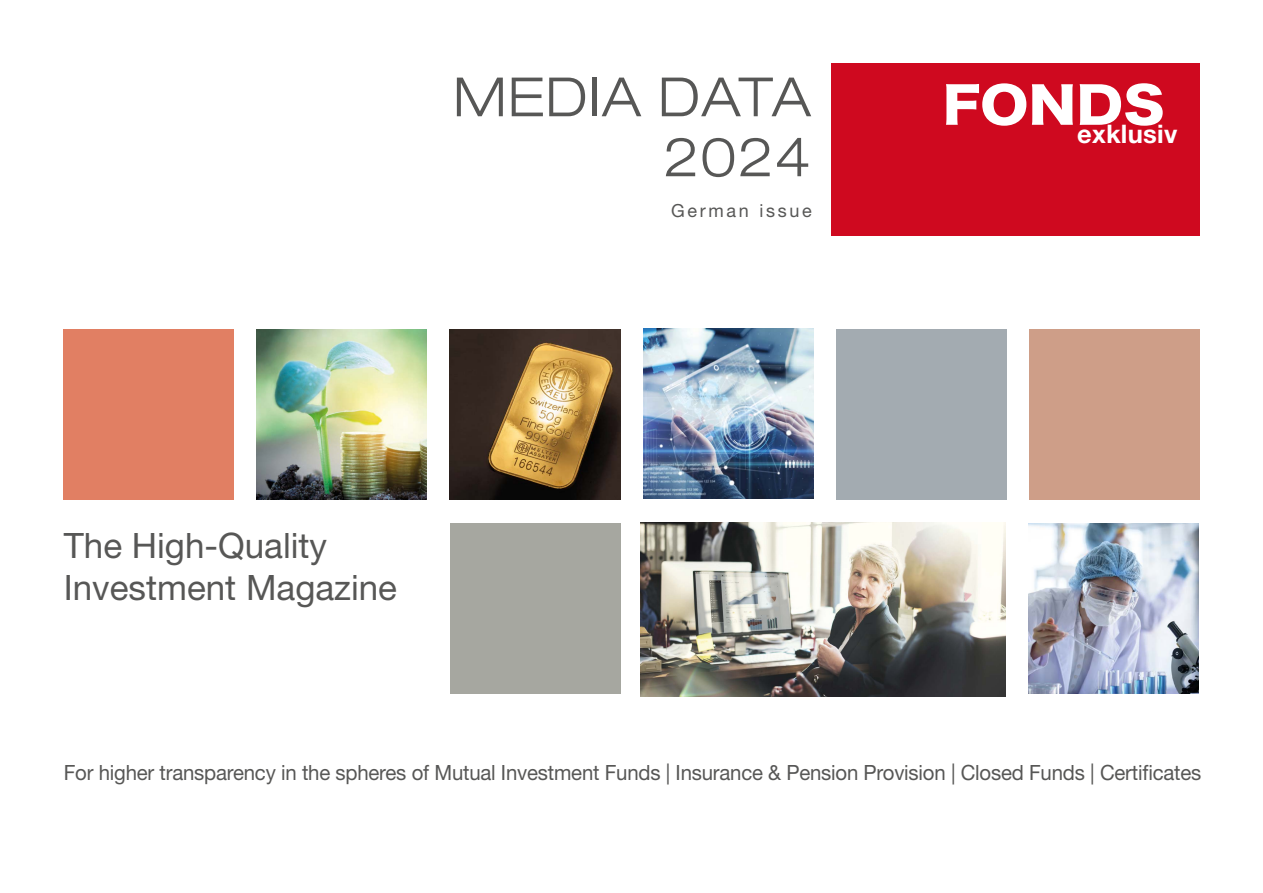
<style>
.page{position:relative;width:1263px;height:893px;background:#fff}
.page>*{position:absolute;margin:0;border:0;box-sizing:border-box;transform-origin:0 0}
.t1{font:300 expanded 54.15px/60px "Helvetica Neue LT Std";letter-spacing:.02em;color:#575756;text-align:right}
.t2{font:34.95px/42px "Helvetica Neue LT Std";color:#575756}
.t3{font:700 25.65px "Helvetica Neue LT Std";letter-spacing:.01em;color:#fff}
.t4{font:21px "Helvetica Neue LT Std";letter-spacing:-.01em;color:#575756}
.t5{font:18px "Helvetica Neue LT Std";letter-spacing:.15em;color:#575756}
</style>
<div class="page">
<div style="left:831px;top:64px;width:368px;height:172px;background:#cf091f"></div>
<div style="left:836px;top:329px;width:170px;height:170px;background:#a3abb1"></div>
<img style="left:1029px;top:524px;width:170px;height:170px">
<div style="left:64px;top:329px;width:170px;height:170px;background:#e17f63"></div>
<img style="left:643px;top:328px;width:170px;height:171px">
<div style="left:1029px;top:329px;width:170px;height:170px;background:#ce9e88"></div>
<img style="left:640px;top:523px;width:365px;height:173px">
<img style="left:450px;top:329px;width:170px;height:170px">
<div style="left:450px;top:524px;width:170px;height:170px;background:#a6a7a0"></div>
<img style="left:257px;top:329px;width:170px;height:170px">
<svg style="left:946px;top:83px;width:80px;height:43px"></svg>
<svg style="left:1032px;top:84px;width:41px;height:41px"></svg>
<svg style="left:1080px;top:83px;width:83px;height:43px"></svg>
<h1 class="t1" style="left:453px;top:66px;width:359px">MEDIA DATA<br>2024</h1>
<p class="t5" style="left:671px;top:200px;width:142px">German issue</p>
<h2 class="t2" style="left:64px;top:524px;width:335px">The High-Quality<br>Investment Magazine</h2>
<p class="t3" style="left:1077px;top:118px;width:102px">exklusiv</p>
<p class="t4" style="left:64px;top:760px;width:1139px">For higher transparency in the spheres of Mutual Investment Funds | Insurance &amp; Pension Provision | Closed Funds | Certificates</p>
</div>
